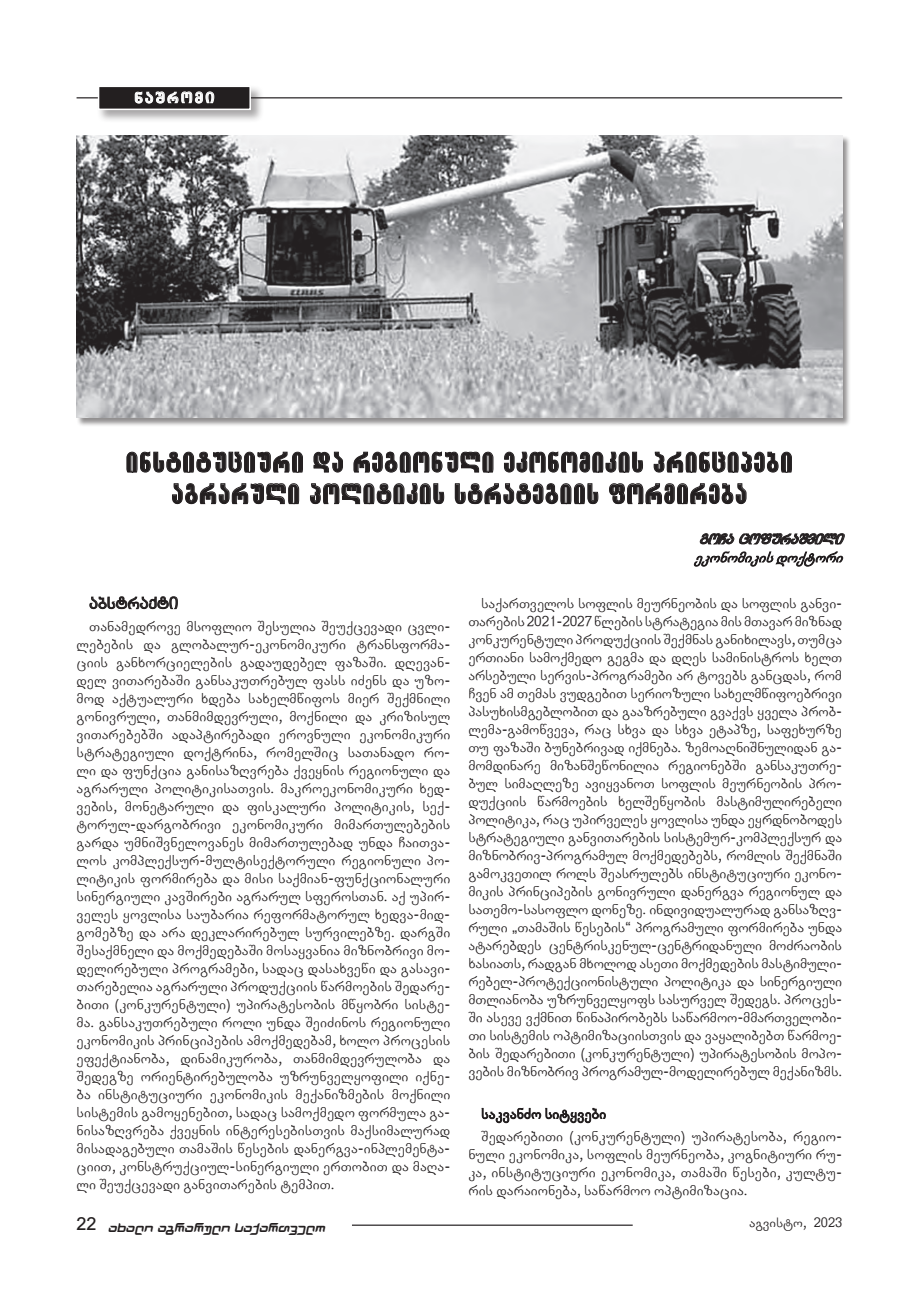
<style>
.page{position:relative;width:906px;height:1289px;background:#fff}
.page>*{position:absolute;margin:0;border:0;box-sizing:border-box;transform-origin:0 0}
.satauri{font:32.25px "Grotesk";letter-spacing:.07em;color:#231f20;scale:.8 1}
.t1{font:18px "Ps Boxo";color:#231f20}
.txt{font:16.5px "Kol Kheti Mtavr Normal";color:#231f20}
.t2{font:700 15px "Ps Kolkheti M";letter-spacing:.1em;color:#fff}
.txt-2{font:14.25px/18px "Kolhety";color:#231f20;text-align:justify}
.Avtori_mt{font:italic 700 14.25px "Kol Kheti Mtavr";color:#231f20}
.t3{font:13.5px "Ps Kolkheti";letter-spacing:-.01em;color:#231f20}
.t4{font:12px "Giga Pirveli Nusx";color:#231f20}
.s1{font-family:"Ps Kolkheti M"}
</style>
<div class="page">
<hr style="left:352px;top:1224px;width:280px;height:1px;background:#231f20">
<hr style="left:77px;top:97px;width:765px;height:1px;background:#231f20">
<div style="left:97px;top:85px;width:167px;height:38px;background:#231f20;opacity:.4"></div>
<div style="left:99px;top:86px;width:151px;height:23px;background:#231f20"></div>
<svg style="left:135px;top:91px;width:79px;height:13px"></svg>
<div style="left:98px;top:86px;width:153px;height:24px;border:2px solid #fff"></div>
<svg style="left:90px;top:596px;width:88px;height:13px"></svg>
<svg style="left:481px;top:1107px;width:125px;height:16px"></svg>
<svg style="left:126px;top:451px;width:177px;height:22px"></svg>
<svg style="left:313px;top:451px;width:30px;height:22px"></svg>
<svg style="left:353px;top:451px;width:141px;height:22px"></svg>
<svg style="left:504px;top:451px;width:139px;height:22px"></svg>
<svg style="left:653px;top:451px;width:139px;height:22px"></svg>
<svg style="left:172px;top:483px;width:127px;height:21px"></svg>
<svg style="left:310px;top:483px;width:134px;height:21px"></svg>
<svg style="left:454px;top:483px;width:144px;height:21px"></svg>
<svg style="left:609px;top:483px;width:137px;height:21px"></svg>
<svg style="left:699px;top:533px;width:146px;height:11px"></svg>
<svg style="left:693px;top:551px;width:150px;height:15px"></svg>
<div style="left:76px;top:135px;width:775px;height:292px;background:#231f20;opacity:.5"></div>
<img style="left:77px;top:136px;width:765px;height:282px">
<p class="t2" style="left:134px;top:91px;width:82px">ნაშრომი</p>
<p class="satauri" style="left:126px;top:442px;width:834px">IN-S-TI-TU-CI-U-RI DA RE-GI-O-NU-LI EKO-NO-MI-KIS PRIN-CI-PE-BI</p>
<p class="satauri" style="left:172px;top:473px;width:720px">AG-RA-RU-LI PO-LI-TI-KIS STRA-TE-GI-IS FOR-MI-RE-BA</p>
<p class="Avtori_mt" style="left:699px;top:533px;width:150px">GOCACOFURASVILI</p>
<p class="txt" style="left:89px;top:596px;width:91px">AB-S-T-RAQ-TI</p>
<p class="txt-2" style="left:77px;top:618px;width:375px;text-indent:13px">TANAMEDROVE MSOFLIO SESULIA SEUQCEVADI CVLI-LEBEBIS DA GLOBALUR-EKONOMIKURI TRANSFORMA-CIIS GANXORCIELEBIS GADAUDEBEL FAZASI. DREVAN-DEL VITAREBASI GANSAKUTREBUL FASS IZENS DA UZO-MOD AQTUALURI XDEBA SAXELMWIFOS MIER SEQMNILI GONIVRULI, TANMIMDEVRULI, MOQNILI DA KRIZISUL VITAREBEBSI ADAPTIREBADI EROVNULI EKONOMIKURI STRATEGIULI DOQTRINA, ROMELSIC SATANADO RO-LI DA FUNQCIA GANISAZRVREBA QVEYNIS REGIONULI DA AGRARULI POLITIKISATVIS. MAKROEKONOMIKURI XED-VEBIS, MONETARULI DA FISKALURI POLITIKIS, SEQ-TORUL-DARGOBRIVI EKONOMIKURI MIMARTULEBEBIS GARDA UMNISVNELOVANES MIMARTULEBAD UNDA CAITVA-LOS KOMPLEQSUR-MULTISEQTORULI REGIONULI PO-LITIKIS FORMIREBA DA MISI SAQMIAN-FUNQCIONALURI SINERGIULI KAVSIREBI AGRARUL SFEROSTAN. AQ UPIR-VELES YOVLISA SAUBARIA REFORMATORUL XEDVA-MID-GOMEBZE DA ARA DEKLARIREBUL SURVILEBZE. DARGSI SESAQMNELI DA MOQMEDEBASI MOSAYVANIA MIZNOBRIVI MO-DELIREBULI PROGRAMEBI, SADAC DASAXVEWI DA GASAVI-TAREBELIA AGRARULI PRODUQCIIS WARMOEBIS SEDARE-BITI (KONKURENTULI) UPIRATESOBIS MWYOBRI SISTE-MA. GANSAKUTREBULI ROLI UNDA SEIZINOS REGIONULI EKONOMIKIS PRINCIPEBIS AMOQMEDEBAM, XOLO PROCESIS EFEQTIANOBA, DINAMIKUROBA, TANMIMDEVRULOBA DA SEDEGZE ORIENTIREBULOBA UZRUNVELYOFILI IQNE-BA INSTITUCIURI EKONOMIKIS MEQANIZMEBIS MOQNILI SISTEMIS GAMOYENEBIT, SADAC SAMOQMEDO FORMULA GA-NISAZRVREBA QVEYNIS INTERESEBISTVIS MAQSIMALURAD MISADAGEBULI TAMASIS WESEBIS DANERGVA-INPLEMENTA-CIIT, KONSTRUQCIUL- SINERGIULI ERTOBIT DA MARA-LI SEUQCEVADI GANVITAREBIS TEMPIT.</p>
<p class="txt-2" style="left:468px;top:595px;width:375px;text-indent:13px">SAQARTVELOS SOFLIS MEURNEOBIS DA SOFLIS GANVI-TAREBIS 2021-2027 WLEBIS STRATEGIA MIS MTAVAR MIZNAD KONKURENTULI PRODUQCIIS SEQMNAS GANIXILAVS, TUMCA ERTIANI SAMOQMEDO GEGMA DA DRES SAMINISTROS XELT ARSEBULI SERVIS-PROGRAMEBI AR TOVEBS GANCDAS, ROM CVEN AM TEMAS VUDGEBIT SERIOZULI SAXELMWIFOEBRIVI PASUXISMGEBLOBIT DA GAAZREBULI GVAQVS YVELA PROB-LEMA-GAMOWVEVA, RAC SXVA DA SXVA ETAPZE, SAFEXURZE TU FAZASI BUNEBRIVAD IQMNEBA. ZEMOARNISNULIDAN GA-MOMDINARE MIZANSEWONILIA REGIONEBSI GANSAKUTRE-BUL SIMARLEZE AVIYVANOT SOFLIS MEURNEOBIS PRO-DUQCIIS WARMOEBIS XELSEWYOBIS MASTIMULIREBELI POLITIKA, RAC UPIRVELES YOVLISA UNDA EYRDNOBODES STRATEGIULI GANVITAREBIS SISTEMUR-KOMPLEQSUR DA MIZNOBRIV-PROGRAMUL MOQMEDEBEBS, ROMLIS SEQMNASI GAMOKVETIL ROLS SEASRULEBS INSTITUCIURI EKONO-MIKIS PRINCIPEBIS GONIVRULI DANERGVA REGIONUL DA SATEMO- SASOFLO DONEZE. INDIVIDUALURAD GANSAZRV-RULI „TAMASIS WESEBIS“ PROGRAMULI FORMIREBA UNDA ATAREBDES CENTRISKENUL- CENTRIDANULI MOZRAOBIS XASIATS, RADGAN MXOLOD ASETI MOQMEDEBIS MASTIMULI-REBEL-PROTEQCIONISTULI POLITIKA DA SINERGIULI MTLIANOBA UZRUNVELYOFS SASURVEL SEDEGS. PROCES-SI ASEVE VQMNIT WINAPIROBEBS SAWARMOO-MMARTVELOBI-TI SISTEMIS OPTIMIZACIISTVIS DA VAYALIBEBT WARMOE-BIS SEDAREBITI (KONKURENTULI) UPIRATESOBIS MOPO-VEBIS MIZNOBRIV PROGRAMUL-MODELIREBUL MEQANIZMS.</p>
<p class="txt-2" style="left:481px;top:1105px;width:127px">SAKVANZO SITYVEBI</p>
<p class="txt-2" style="left:468px;top:1127px;width:375px;text-indent:13px">SEDAREBITI (KONKURENTULI) UPIRATESOBA, REGIO-NULI EKONOMIKA, SOFLIS MEURNEOBA, KOGNITIURI RU-KA, INSTITUCIURI EKONOMIKA, TAMASI WESEBI, KULTU-RIS DARAIONEBA, SAWARMOO OPTIMIZACIA.</p>
<p class="t1" style="left:77px;top:1215px;width:22px">22</p>
<p class="t3" style="left:749px;top:1216px;width:95px">აგვისტო, <span class="s1">2023</span></p>
<p class="t4" style="left:108px;top:1221px;width:219px">AXALI AGRARULI SAQARTVELO</p>
</div>
